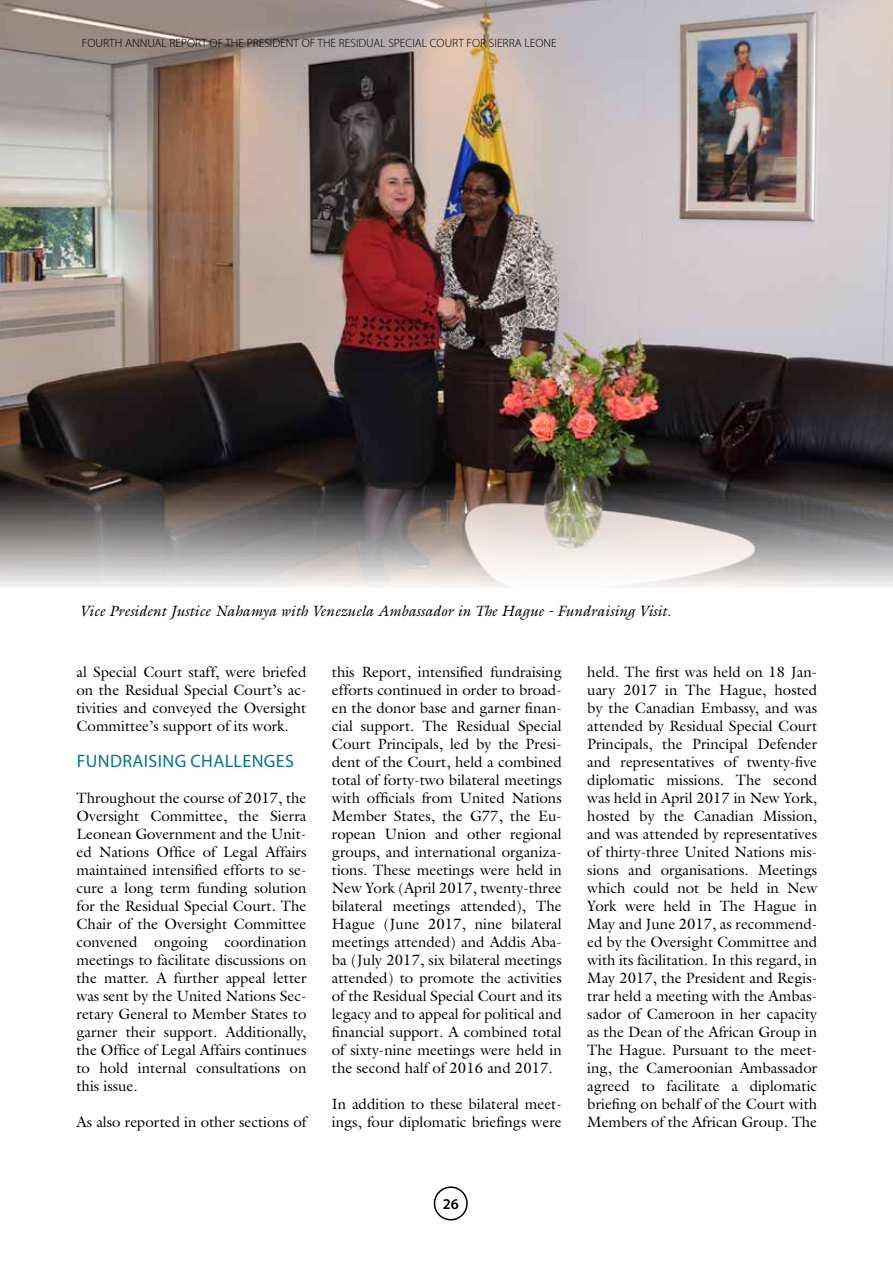
<style>
.page{position:relative;width:893px;height:1263px;background:#fff}
.page>*{position:absolute;margin:0;border:0;box-sizing:border-box;transform-origin:0 0}
.t1{font:18px "Myriad Pro";letter-spacing:.02em;color:#00778b}
.t2{font:15px/18px "Galliard Std";color:#000;text-align:justify}
.t3{font:italic 15px "Galliard Std";color:#000}
.t4{font:600 15px "Myriad Pro";color:#000}
.t5{font:300 12px "Myriad Pro";color:#000}
</style>
<div class="page">
<div style="left:434px;top:1186px;width:34px;height:34px;border:2px solid #000;border-radius:50%"></div>
<img style="left:0;top:0;width:893px;height:587px">
<p class="t5" style="left:82px;top:36px;width:476px">FOURTH ANNUAL REPORT OF THE PRESIDENT OF THE RESIDUAL SPECIAL COURT FOR SIERRA LEONE</p>
<p class="t3" style="left:79px;top:602px;width:593px">Vice President Justice Nahamya with Venezuela Ambassador in The Hague - Fundraising Visit.</p>
<p class="t2" style="left:77px;top:662px;width:231px">al Special Court staff, were briefed on the Residual Special Court’s ac&shy;tivities and conveyed the Oversight Committee’s support of its work.</p>
<p class="t1" style="left:77px;top:750px;width:219px">FUNDRAISING CHALLENGES</p>
<p class="t2" style="left:77px;top:788px;width:231px">Throughout the course of 2017, the Oversight Committee, the Sierra Leonean Government and the Unit&shy;ed Nations Office of Legal Affairs maintained intensified efforts to se&shy;cure a long term funding solution for the Residual Special Court. The Chair of the Oversight Committee convened ongoing coordination meetings to facilitate discussions on the matter. A further appeal letter was sent by the United Nations Sec&shy;retary General to Member States to garner their support. Additionally, the Office of Legal Affairs continues to hold internal consultations on this issue.</p>
<p class="t2" style="left:77px;top:1112px;width:231px">As also reported in other sections of</p>
<p class="t2" style="left:332px;top:662px;width:231px">this Report, intensified fundraising efforts continued in order to broad&shy;en the donor base and garner finan&shy;cial support. The Residual Special Court Principals, led by the Presi&shy;dent of the Court, held a combined total of forty-two bilateral meetings with officials from United Nations Member States, the G77, the Eu&shy;ropean Union and other regional groups, and international organiza&shy;tions. These meetings were held in New York (April 2017, twenty-three bilateral meetings attended), The Hague (June 2017, nine bilateral meetings attended) and Addis Aba&shy;ba (July 2017, six bilateral meetings attended) to promote the activities of the Residual Special Court and its legacy and to appeal for political and financial support. A combined total of sixty-nine meetings were held in the second half of 2016 and 2017.</p>
<p class="t2" style="left:332px;top:1094px;width:231px">In addition to these bilateral meet&shy;ings, four diplomatic briefings were</p>
<p class="t2" style="left:587px;top:662px;width:231px">held. The first was held on 18 Jan&shy;uary 2017 in The Hague, hosted by the Canadian Embassy, and was attended by Residual Special Court Principals, the Principal Defender and representatives of twenty-five diplomatic missions. The second was held in April 2017 in New York, hosted by the Canadian Mission, and was attended by representatives of thirty-three United Nations mis&shy;sions and organisations. Meetings which could not be held in New York were held in The Hague in May and June 2017, as recommend&shy;ed by the Oversight Committee and with its facilitation. In this regard, in May 2017, the President and Regis&shy;trar held a meeting with the Ambas&shy;sador of Cameroon in her capacity as the Dean of the African Group in The Hague. Pursuant to the meet&shy;ing, the Cameroonian Ambassador agreed to facilitate a diplomatic briefing on behalf of the Court with Members of the African Group. The</p>
<p class="t4" style="left:443px;top:1194px;width:18px">26</p>
</div>
